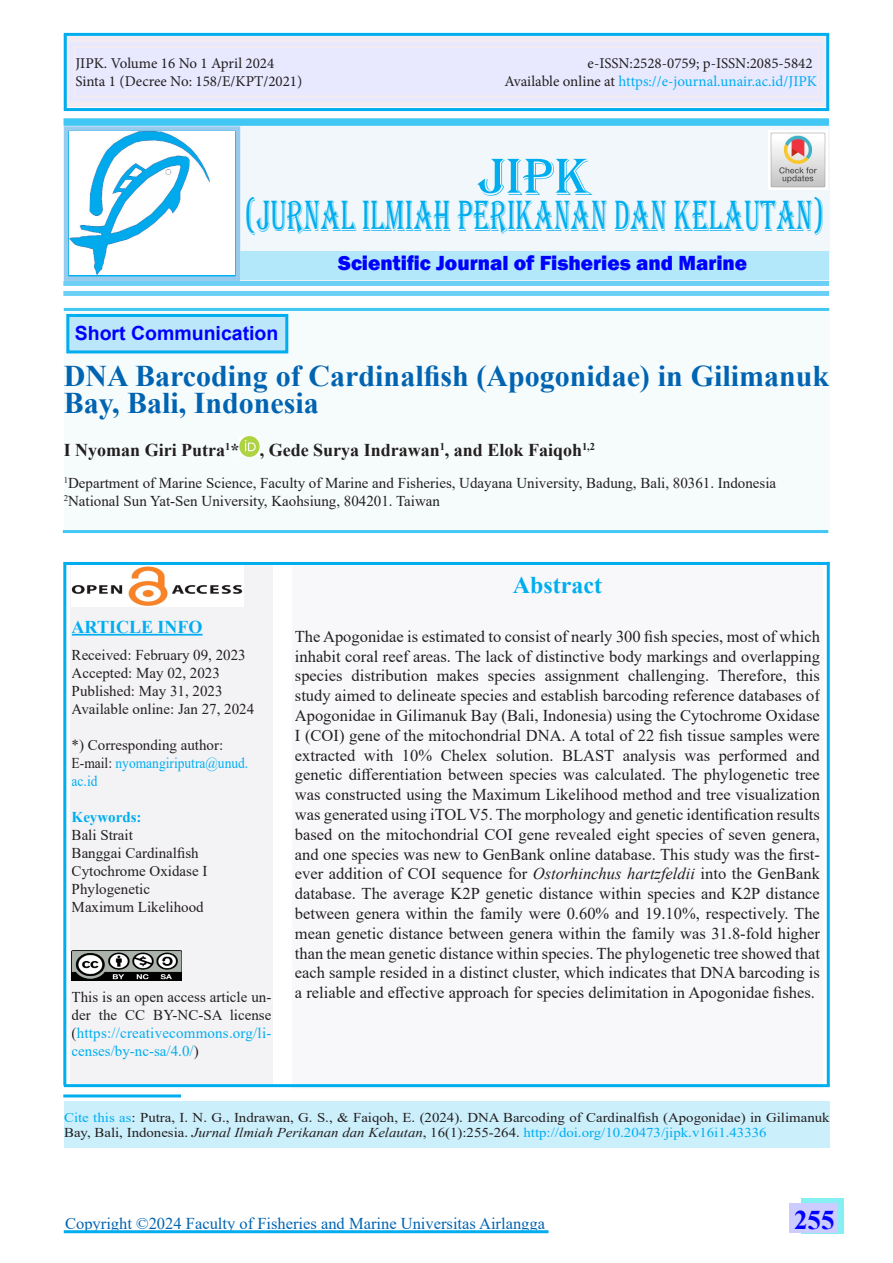
<style>
.page{position:relative;width:893px;height:1263px;background:#fff}
.page>*{position:absolute;margin:0;border:0;box-sizing:border-box;transform-origin:0 0}
.t1{font:54px "Algerian";color:#00aeef}
.t2{font:45px "Algerian";color:#00aeef;scale:.6 1}
.t3{font:700 30px/27px "Times New Roman";color:#0164b2}
.t4{font:700 27px "Times New Roman";color:#00f}
.t5{font:700 24px "Times New Roman";color:#00aeef}
.t6{font:800 21px "Franklin Gothic";color:#00f}
.Body_Text{font:700 19.5px "Arial";color:#00f}
.t7{font:700 18px "Times New Roman";color:#231f20}
.t8{font:700 18px "Times New Roman";color:#00aeef}
.t9{font:16.5px/19.8px "Times New Roman";color:#231f20;text-align:justify}
.t10{font:16.5px "Times New Roman";color:#0164b2}
.t11{font:15px/18px "Times New Roman";color:#231f20}
.t12{font:15px "Minion Pro";color:#231f20}
.t13{font:15px "Minion Pro";color:#00aeef}
.t14{font:15px/18px "Times New Roman";color:#00aeef;scale:.9 1}
.t15{font:15px "Times New Roman";color:#242021}
.t16{font:700 15px "Times New Roman";color:#00aeef}
.t17{font:13.5px/15px "Times New Roman";color:#231f20;scale:1.1 1}
.s1{color:#231f20}
.s2{color:#00aeef}
.s3{font-style:italic}
</style>
<div class="page">
<div style="left:802px;top:1198px;width:42px;height:35px;background:#86eff1"></div>
<div style="left:789px;top:1203px;width:49px;height:30px;background:#ccf"></div>
<div style="left:64px;top:309px;width:765px;height:222px;background:#f6fbfb"></div>
<img style="left:240px;top:436px;width:20px;height:20px">
<div style="left:71px;top:564px;width:201px;height:519px;background:#f3f2f5"></div>
<hr style="left:72px;top:634px;width:131px;height:1px;background:#00aeef">
<div style="left:70px;top:563px;width:203px;height:521px;border:2px solid #f3f2f5"></div>
<img style="left:71px;top:565px;width:172px;height:41px">
<div style="left:293px;top:563px;width:528px;height:524px;background:#f8f8fb"></div>
<div style="left:64px;top:1102px;width:766px;height:46px;background:#cceffc"></div>
<hr style="left:63px;top:1094px;width:118px;height:3px;background:#00aeef">
<hr style="left:64px;top:562px;width:765px;height:3px;background:#00aeef">
<hr style="left:64px;top:1084px;width:766px;height:3px;background:#00aeef">
<div style="left:240px;top:122px;width:589px;height:159px;background:#f1f7fa"></div>
<div style="left:64px;top:118px;width:765px;height:8px;background:#40c7f4"></div>
<div style="left:63px;top:281px;width:766px;height:5px;background:#6bcff6"></div>
<div style="left:63px;top:291px;width:766px;height:5px;background:#6bcff6"></div>
<hr style="left:64px;top:308px;width:765px;height:3px;background:#40c7f4">
<hr style="left:63px;top:530px;width:765px;height:3px;background:#40c7f4">
<img style="left:69px;top:131px;width:141px;height:144px">
<div style="left:64px;top:126px;width:176px;height:155px;border:4px solid #97cbed"></div>
<div style="left:241px;top:251px;width:588px;height:29px;background:#b3e7fa"></div>
<img style="left:768px;top:130px;width:59px;height:59px">
<img style="left:71px;top:951px;width:111px;height:29px">
<hr style="left:64px;top:1230px;width:485px;height:3px;background:#00aeef">
<svg style="left:63px;top:33px;width:767px;height:77px;background:#eae8fc"></svg>
<div style="left:73px;top:46px;width:746px;height:51px;border:2px solid #f2ebf1"></div>
<hr style="left:64px;top:33px;width:765px;height:3px;background:#00aeef">
<hr style="left:64px;top:108px;width:765px;height:3px;background:#00aeef">
<hr style="left:64px;top:34px;width:3px;height:76px;background:#00aeef">
<hr style="left:826px;top:34px;width:3px;height:76px;background:#00aeef">
<hr style="left:63px;top:562px;width:3px;height:524px;background:#00aeef">
<div style="left:68px;top:315px;width:219px;height:37px;background:#bce6fa"></div>
<div style="left:66px;top:314px;width:222px;height:39px;border:3px solid #00aeef"></div>
<hr style="left:827px;top:562px;width:3px;height:523px;background:#00aeef">
<p class="t12" style="left:75px;top:53px;width:200px">JIPK. Volume 16 No 1 April 2024</p>
<p class="t12" style="left:588px;top:53px;width:227px">e-ISSN:2528-0759; p-ISSN:2085-5842</p>
<p class="t12" style="left:75px;top:71px;width:228px">Sinta 1 (Decree No: 158/E/KPT/2021)</p>
<p class="t13" style="left:504px;top:71px;width:314px"><span class="s1">Available online at</span> https://e-journal.unair.ac.id/JIPK</p>
<p class="t1" style="left:478px;top:147px;width:114px">JIPK</p>
<p class="t2" style="left:245px;top:191px;width:968px">(JURNAL ILMIAH PERIKANAN DAN KELAUTAN)</p>
<p class="t6" style="left:338px;top:249px;width:410px">Scientific Journal of Fisheries and Marine</p>
<p class="Body_Text" style="left:75px;top:320px;width:205px">Short Communication</p>
<p class="t3" style="left:64px;top:361px;width:767px">DNA Barcoding of Cardinalfish (Apogonidae) in Gilimanuk<br>Bay, Bali, Indonesia</p>
<p class="t7" style="left:64px;top:437px;width:533px">I Nyoman Giri Putra<sup>1</sup>* , Gede Surya Indrawan<sup>1</sup>, and Elok Faiqoh<sup>1,2</sup></p>
<p class="t11" style="left:64px;top:473px;width:714px"><sup>1</sup>Department of Marine Science, Faculty of Marine and Fisheries, Udayana University, Badung, Bali, 80361. Indonesia</p>
<p class="t11" style="left:64px;top:491px;width:378px"><sup>2</sup>National Sun Yat-Sen University, Kaohsiung, 804201. Taiwan</p>
<p class="t8" style="left:72px;top:614px;width:132px">ARTICLE INFO</p>
<p class="t11" style="left:72px;top:645px;width:176px">Received: February 09, 2023</p>
<p class="t11" style="left:72px;top:663px;width:150px">Accepted: May 02, 2023</p>
<p class="t11" style="left:72px;top:681px;width:152px">Published: May 31, 2023</p>
<p class="t15" style="left:72px;top:698px;width:184px">Available online: Jan 27, 2024</p>
<p class="t11" style="left:72px;top:735px;width:153px">*) Corresponding author:</p>
<p class="t14" style="left:72px;top:753px;width:198px"><span class="s1">E-mail:</span> nyomangiriputra@unud. ac.id</p>
<p class="t16" style="left:72px;top:806px;width:71px">Keywords:</p>
<p class="t11" style="left:72px;top:825px;width:137px">Bali Strait<br>Banggai Cardinalfish<br>Cytochrome Oxidase I<br>Phylogenetic<br>Maximum Likelihood</p>
<p class="t11" style="left:72px;top:987px;width:201px;text-align:justify">This is an open access article un&shy;der the CC BY-NC-SA license (<span class="s2">https://creativecommons.org/li&shy;censes/by-nc-sa/4.0/</span>)</p>
<p class="t5" style="left:513px;top:568px;width:91px">Abstract</p>
<p class="t9" style="left:295px;top:626px;width:527px">The Apogonidae is estimated to consist of nearly 300 fish species, most of which inhabit coral reef areas. The lack of distinctive body markings and overlapping species distribution makes species assignment challenging. Therefore, this study aimed to delineate species and establish barcoding reference databases of Apogonidae in Gilimanuk Bay (Bali, Indonesia) using the Cytochrome Oxidase I (COI) gene of the mitochondrial DNA. A total of 22 fish tissue samples were extracted with 10% Chelex solution. BLAST analysis was performed and genetic differentiation between species was calculated. The phylogenetic tree was constructed using the Maximum Likelihood method and tree visualization was generated using iTOL V5. The morphology and genetic identification results based on the mitochondrial COI gene revealed eight species of seven genera, and one species was new to GenBank online database. This study was the first&shy;ever addition of COI sequence for <span class="s3">Ostorhinchus hartzfeldii</span> into the GenBank database. The average K2P genetic distance within species and K2P distance between genera within the family were 0.60% and 19.10%, respectively. The mean genetic distance between genera within the family was 31.8-fold higher than the mean genetic distance within species. The phylogenetic tree showed that each sample resided in a distinct cluster, which indicates that DNA barcoding is a reliable and effective approach for species delimitation in Apogonidae fishes.</p>
<p class="t17" style="left:64px;top:1109px;width:697px"><span class="s2">Cite this as</span>: Putra, I. N. G., Indrawan, G. S., &amp; Faiqoh, E. (2024). DNA Barcoding of Cardinalfish (Apogonidae) in Gilimanuk<br>Bay, Bali, Indonesia. <span class="s3">Jurnal Ilmiah Perikanan dan Kelautan</span>, 16(1):255-264. <span class="s2">http://doi.org/10.20473/jipk.v16i1.43336</span></p>
<p class="t10" style="left:65px;top:1211px;width:481px">Copyright ©2024 Faculty of Fisheries and Marine Universitas Airlangga</p>
<p class="t4" style="left:794px;top:1200px;width:42px">255</p>
</div>
